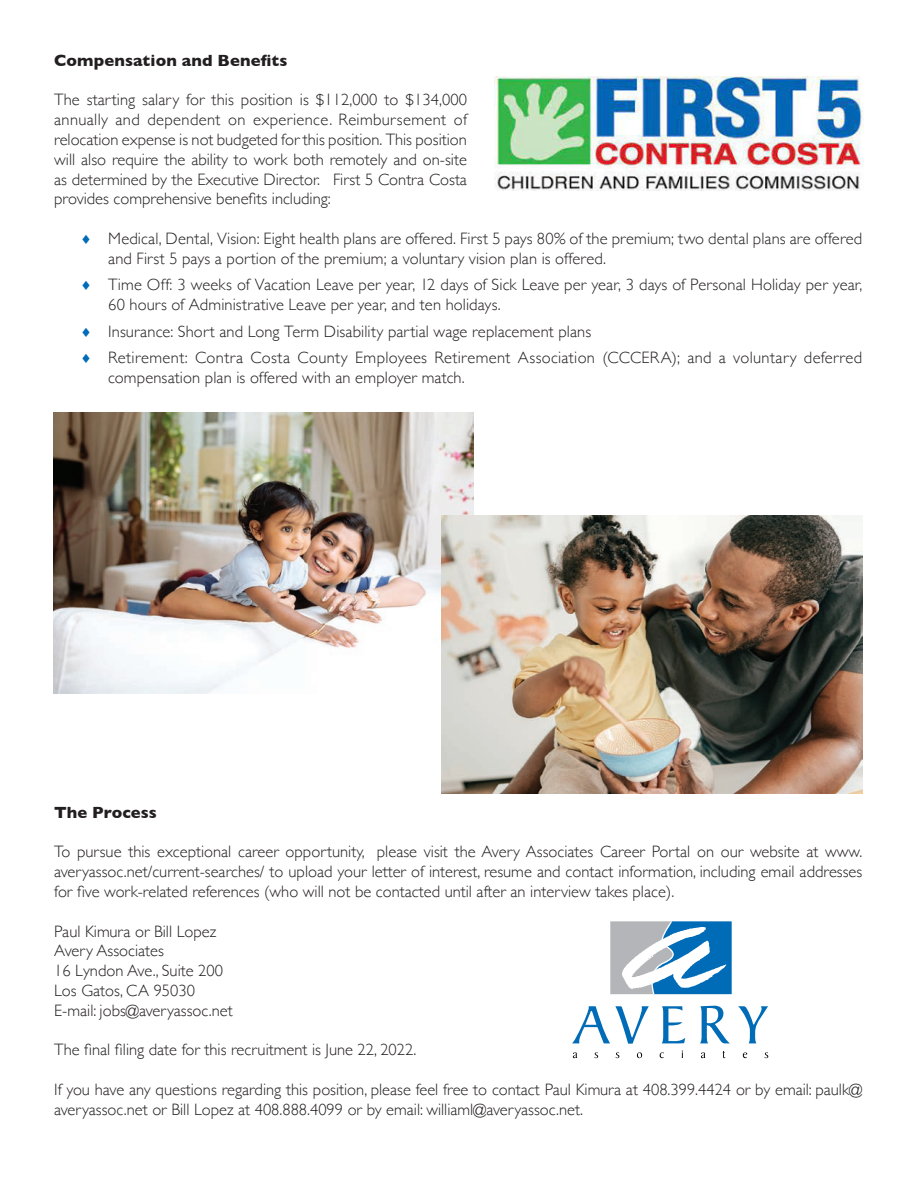
<style>
.page{position:relative;width:918px;height:1188px;background:#fff}
.page>*{position:absolute;margin:0;border:0;box-sizing:border-box;transform-origin:0 0}
.t1{font:300 16.5px/19.8px "Gill Sans";color:#231f20}
.t2{font:300 16.5px/19.8px "Gill Sans";letter-spacing:.02em;color:#231f20}
.t3{font:700 16.5px "Gill Sans";letter-spacing:.005em;color:#231f20}
.s1{color:#006cb7}
</style>
<div class="page">
<svg style="left:572px;top:1006px;width:77px;height:38px"></svg>
<svg style="left:662px;top:1006px;width:23px;height:37px"></svg>
<svg style="left:700px;top:1006px;width:30px;height:37px"></svg>
<svg style="left:738px;top:1006px;width:30px;height:37px"></svg>
<svg style="left:573px;top:1052px;width:4px;height:6px"></svg>
<svg style="left:594px;top:1052px;width:4px;height:6px"></svg>
<svg style="left:616px;top:1052px;width:3px;height:6px"></svg>
<svg style="left:637px;top:1052px;width:5px;height:6px"></svg>
<svg style="left:660px;top:1052px;width:4px;height:6px"></svg>
<svg style="left:701px;top:1052px;width:4px;height:6px"></svg>
<svg style="left:743px;top:1052px;width:4px;height:6px"></svg>
<svg style="left:765px;top:1052px;width:3px;height:6px"></svg>
<svg style="left:610px;top:921px;width:122px;height:73px"></svg>
<img style="left:494px;top:76px;width:370px;height:115px">
<img style="left:53px;top:413px;width:420px;height:281px">
<img style="left:441px;top:516px;width:421px;height:277px">
<p class="t3" style="left:54px;top:47px;width:235px">Compensation and Benefits</p>
<p class="t1" style="left:54px;top:89px;width:414px;text-align:justify">The starting salary for this position is $112,000 to $134,000 annually and dependent on experience. Reimbursement of relocation expense is not budgeted for this position. This position will also require the ability to work both remotely and on-site as determined by the Executive Director. First 5 Contra Costa provides comprehensive benefits including:</p>
<p class="t1" style="left:108px;top:228px;width:756px;text-indent:-27px"><span class="s1">♦</span> Medical, Dental, Vision: Eight health plans are offered. First 5 pays 80% of the premium; two dental plans are offered and First 5 pays a portion of the premium; a voluntary vision plan is offered.</p>
<p class="t1" style="left:108px;top:274px;width:756px;text-indent:-27px"><span class="s1">♦</span> Time Off: 3 weeks of Vacation Leave per year, 12 days of Sick Leave per year, 3 days of Personal Holiday per year,<br>60 hours of Administrative Leave per year, and ten holidays.</p>
<p class="t1" style="left:81px;top:321px;width:511px"><span class="s1">♦</span> Insurance: Short and Long Term Disability partial wage replacement plans</p>
<p class="t2" style="left:108px;top:347px;width:756px;text-indent:-27px"><span class="s1">♦</span> Retirement: Contra Costa County Employees Retirement Association (CCCERA); and a voluntary deferred compensation plan is offered with an employer match.</p>
<p class="t3" style="left:54px;top:799px;width:104px">The Process</p>
<p class="t1" style="left:54px;top:841px;width:810px;text-align:justify">To pursue this exceptional career opportunity, please visit the Avery Associates Career Portal on our website at www. averyassoc.net/current-searches/ to upload your letter of interest, resume and contact information, including email addresses for five work-related references (who will not be contacted until after an interview takes place).</p>
<p class="t1" style="left:54px;top:921px;width:164px">Paul Kimura or Bill Lopez</p>
<p class="t1" style="left:54px;top:940px;width:111px">Avery Associates</p>
<p class="t1" style="left:54px;top:960px;width:170px">16 Lyndon Ave., Suite 200</p>
<p class="t1" style="left:54px;top:980px;width:142px">Los Gatos, CA 95030</p>
<p class="t1" style="left:54px;top:1000px;width:180px">E-mail: jobs@averyassoc.net</p>
<p class="t1" style="left:54px;top:1039px;width:364px">The final filing date for this recruitment is June 22, 2022.</p>
<p class="t1" style="left:54px;top:1079px;width:810px">If you have any questions regarding this position, please feel free to contact Paul Kimura at 408.399.4424 or by email: paulk@ averyassoc.net or Bill Lopez at 408.888.4099 or by email: williaml@averyassoc.net.</p>
</div>
